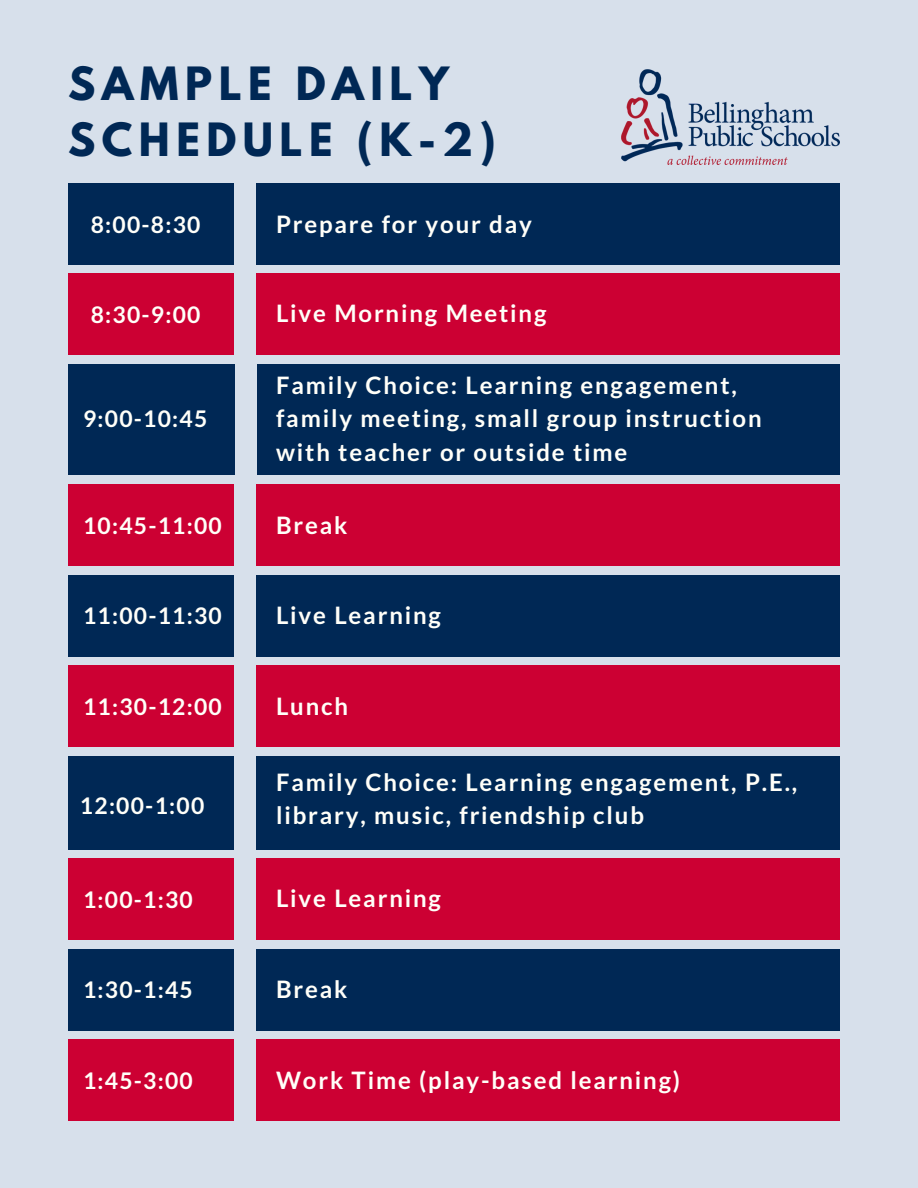
<style>
.page{position:relative;width:918px;height:1188px;background:#d7e0eb}
.page>*{position:absolute;margin:0;border:0;box-sizing:border-box;transform-origin:0 0}
.t1{font:700 40.65px/56.7px "League Spartan";letter-spacing:.16em;color:#002855}
.t2{font:700 24px/33.5px "Lato";letter-spacing:.075em;color:#fffff9}
.t3{font:700 22.95px "Lato";letter-spacing:.055em;color:#fffff9}
</style>
<div class="page">
<img style="left:622px;top:70px;width:218px;height:94px">
<div style="left:257px;top:274px;width:583px;height:81px;background:#c03"></div>
<div style="left:68px;top:274px;width:166px;height:81px;background:#c03"></div>
<div style="left:257px;top:364px;width:582px;height:111px;background:#002855"></div>
<div style="left:68px;top:364px;width:166px;height:111px;background:#002855"></div>
<div style="left:257px;top:484px;width:583px;height:82px;background:#c03"></div>
<div style="left:68px;top:484px;width:166px;height:82px;background:#c03"></div>
<div style="left:257px;top:1039px;width:583px;height:82px;background:#c03"></div>
<div style="left:68px;top:1039px;width:166px;height:82px;background:#c03"></div>
<div style="left:257px;top:756px;width:583px;height:93px;background:#002855"></div>
<div style="left:68px;top:756px;width:166px;height:93px;background:#002855"></div>
<div style="left:257px;top:858px;width:583px;height:82px;background:#c03"></div>
<div style="left:68px;top:858px;width:166px;height:82px;background:#c03"></div>
<div style="left:257px;top:575px;width:583px;height:81px;background:#002855"></div>
<div style="left:68px;top:575px;width:166px;height:81px;background:#002855"></div>
<div style="left:257px;top:666px;width:583px;height:81px;background:#c03"></div>
<div style="left:68px;top:666px;width:166px;height:81px;background:#c03"></div>
<div style="left:257px;top:949px;width:583px;height:81px;background:#002855"></div>
<div style="left:68px;top:949px;width:166px;height:81px;background:#002855"></div>
<div style="left:257px;top:183px;width:583px;height:81px;background:#002855"></div>
<div style="left:68px;top:183px;width:166px;height:81px;background:#002855"></div>
<h1 class="t1" style="left:68px;top:60px;width:429px">SAMPLE DAILY<br>SCHEDULE (K-2)</h1>
<p class="t3" style="left:91px;top:210px;width:111px">8:00-8:30</p>
<p class="t2" style="left:276px;top:207px;width:257px">Prepare for your day</p>
<p class="t3" style="left:91px;top:300px;width:111px">8:30-9:00</p>
<p class="t2" style="left:276px;top:296px;width:272px">Live Morning Meeting</p>
<p class="t3" style="left:83px;top:404px;width:126px">9:00-10:45</p>
<p class="t2" style="left:276px;top:368px;width:487px">Family Choice: Learning engagement, family meeting, small group instruction with teacher or outside time</p>
<p class="t3" style="left:83px;top:511px;width:140px">10:45-11:00</p>
<p class="t2" style="left:276px;top:508px;width:73px">Break</p>
<p class="t3" style="left:83px;top:602px;width:140px">11:00-11:30</p>
<p class="t2" style="left:276px;top:598px;width:166px">Live Learning</p>
<p class="t3" style="left:83px;top:692px;width:140px">11:30-12:00</p>
<p class="t2" style="left:276px;top:689px;width:74px">Lunch</p>
<p class="t3" style="left:80px;top:791px;width:126px">12:00-1:00</p>
<p class="t2" style="left:276px;top:766px;width:523px;line-height:32.4px">Family Choice: Learning engagement, P.E., library, music, friendship club</p>
<p class="t3" style="left:83px;top:885px;width:111px">1:00-1:30</p>
<p class="t2" style="left:276px;top:881px;width:166px">Live Learning</p>
<p class="t3" style="left:83px;top:976px;width:111px">1:30-1:45</p>
<p class="t2" style="left:276px;top:972px;width:73px">Break</p>
<p class="t3" style="left:83px;top:1066px;width:111px">1:45-3:00</p>
<p class="t2" style="left:276px;top:1063px;width:406px">Work Time (play-based learning)</p>
</div>
